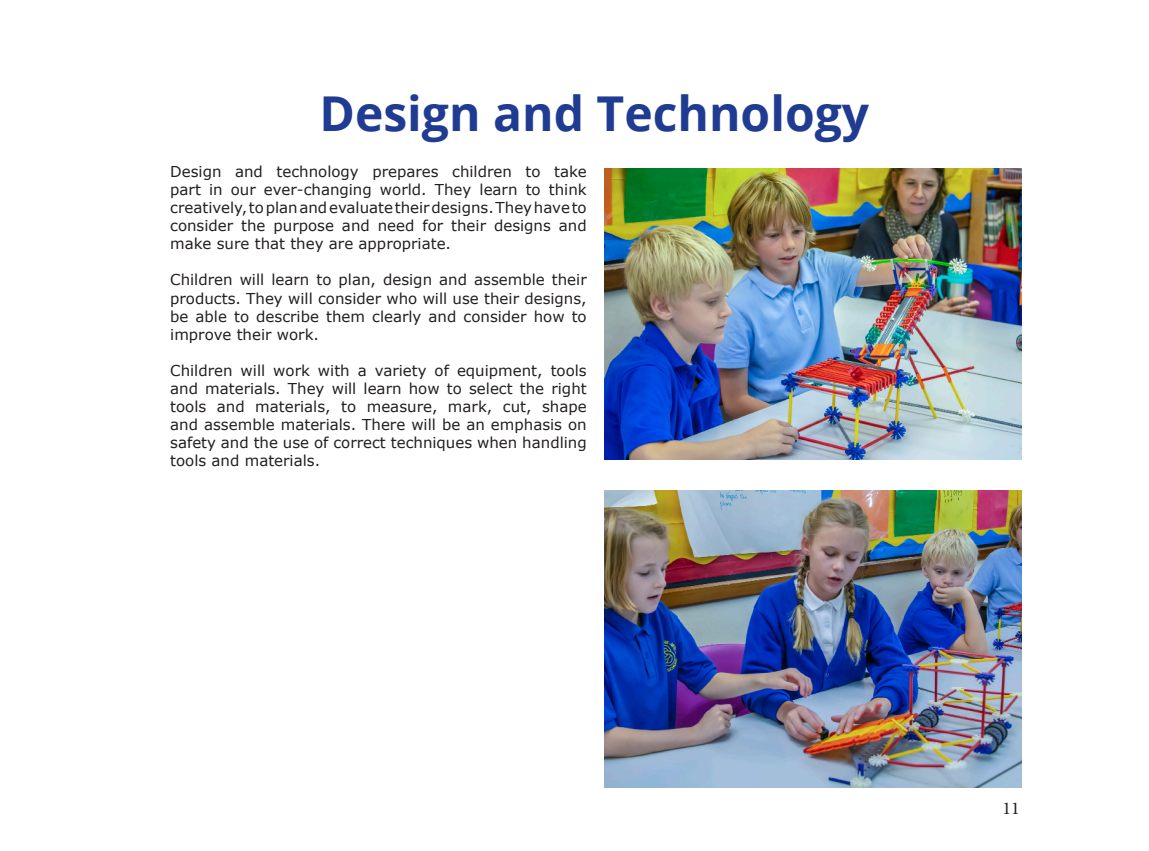
<style>
.page{position:relative;width:1149px;height:851px;background:#fff}
.page>*{position:absolute;margin:0;border:0;box-sizing:border-box;transform-origin:0 0}
.t1{font:700 48px "Open Sans";color:#203b92}
.t2{font:18px "Minion Pro";color:#231f20}
.t3{font:15px/18px "Verdana";color:#231f20;text-align:justify}
</style>
<div class="page">
<img style="left:604px;top:169px;width:416px;height:290px">
<img style="left:604px;top:490px;width:416px;height:297px">
<p class="t1" style="left:319px;top:80px;width:551px">Design and Technology</p>
<p class="t3" style="left:170px;top:163px;width:418px">Design and technology prepares children to take part in our ever-changing world. They learn to think creatively, to plan and evaluate their designs. They have to consider the purpose and need for their designs and make sure that they are appropriate.</p>
<p class="t3" style="left:170px;top:271px;width:418px">Children will learn to plan, design and assemble their products. They will consider who will use their designs, be able to describe them clearly and consider how to improve their work.</p>
<p class="t3" style="left:170px;top:361px;width:418px">Children will work with a variety of equipment, tools and materials. They will learn how to select the right tools and materials, to measure, mark, cut, shape and assemble materials. There will be an emphasis on safety and the use of correct techniques when handling tools and materials.</p>
<p class="t2" style="left:1002px;top:796px;width:19px">11</p>
</div>
